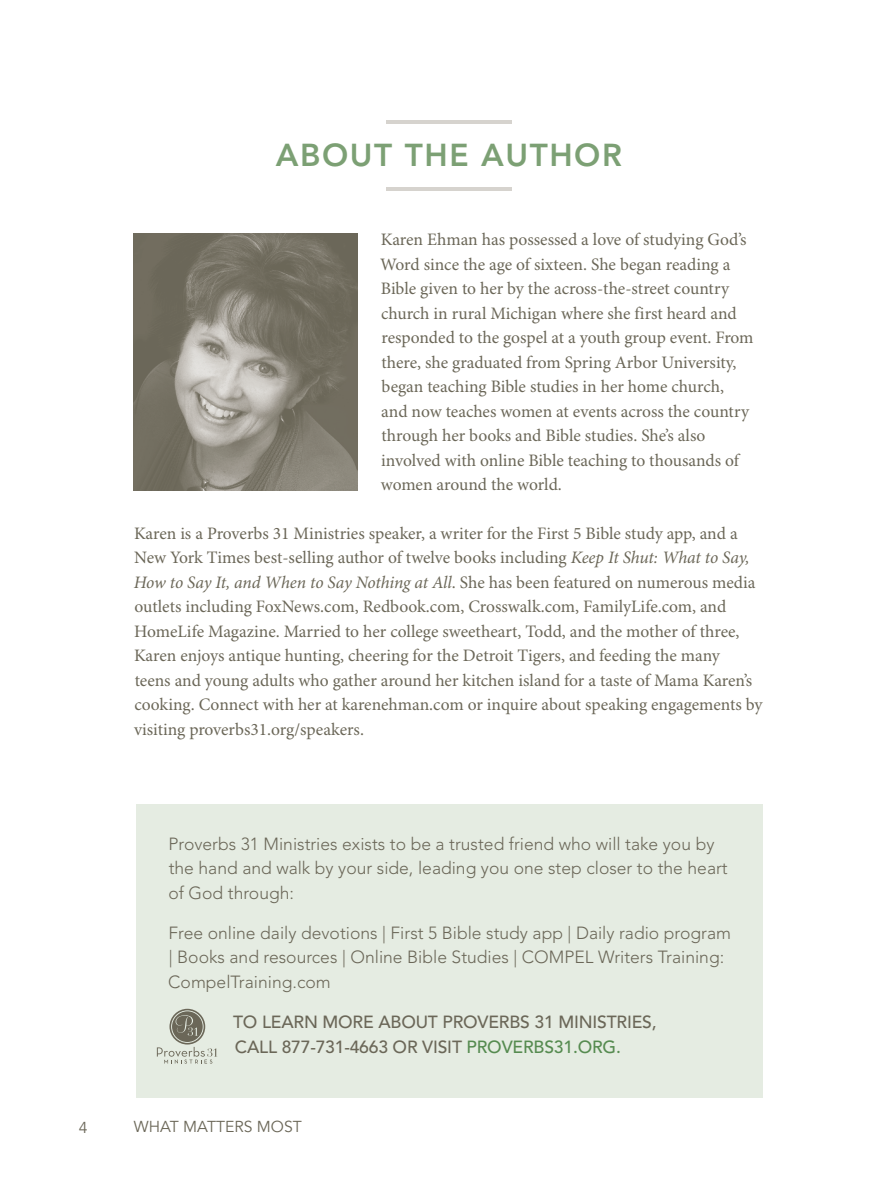
<style>
.page{position:relative;width:882px;height:1197px;background:#fff}
.page>*{position:absolute;margin:0;border:0;box-sizing:border-box;transform-origin:0 0}
.t1{font:800 31.5px "Avenir LT Std";letter-spacing:.05em;color:#7ca074}
.t2{font:17.5px/24.5px "Minion Pro";letter-spacing:-.005em;color:#6b6758}
.t3{font:300 17.5px/24.5px "Avenir LT Std";color:#6b6758}
.t4{font:500 17.5px/24.5px "Avenir LT Std";letter-spacing:-.01em;color:#6b6758}
.t5{font:15.75px "Avenir LT Std";color:#6b6758}
.s1{font-style:italic}
.s2{color:#568b50}
</style>
<div class="page">
<div style="left:136px;top:804px;width:627px;height:293px;background:#e5ece2"></div>
<hr style="left:386px;top:121px;width:126px;height:3px;background:#d6d3ce">
<hr style="left:386px;top:187px;width:126px;height:4px;background:#d6d3ce">
<img style="left:134px;top:233px;width:224px;height:257px">
<svg style="left:157px;top:1009px;width:60px;height:55px"></svg>
<h1 class="t1" style="left:276px;top:137px;width:348px">ABOUT THE AUTHOR</h1>
<p class="t2" style="left:380px;top:228px;width:375px">Karen Ehman has possessed a love of studying God’s Word since the age of sixteen. She began reading a Bible given to her by the across-the-street country church in rural Michigan where she first heard and responded to the gospel at a youth group event. From there, she graduated from Spring Arbor University, began teaching Bible studies in her home church,<br>and now teaches women at events across the country through her books and Bible studies. She’s also involved with online Bible teaching to thousands of women around the world.</p>
<p class="t2" style="left:134px;top:522px;width:630px">Karen is a Proverbs 31 Ministries speaker, a writer for the First 5 Bible study app, and a New York Times best-selling author of twelve books including <span class="s1">Keep It Shut: What to Say, How to Say It, and When to Say Nothing at All</span>. She has been featured on numerous media outlets including FoxNews.com, Redbook.com, Crosswalk.com, FamilyLife.com, and HomeLife Magazine. Married to her college sweetheart, Todd, and the mother of three, Karen enjoys antique hunting, cheering for the Detroit Tigers, and feeding the many<br>teens and young adults who gather around her kitchen island for a taste of Mama Karen’s cooking. Connect with her at karenehman.com or inquire about speaking engagements by visiting proverbs31.org/speakers.</p>
<p class="t3" style="left:168px;top:831px;width:561px">Proverbs 31 Ministries exists to be a trusted friend who will take you by the hand and walk by your side, leading you one step closer to the heart of God through:</p>
<p class="t3" style="left:168px;top:921px;width:564px">Free online daily devotions | First 5 Bible study app | Daily radio program | Books and resources | Online Bible Studies | COMPEL Writers Training:<br>CompelTraining.com</p>
<p class="t4" style="left:233px;top:1010px;width:425px">TO LEARN MORE ABOUT PROVERBS 31 MINISTRIES,<br>CALL 877-731-4663 OR VISIT <span class="s2">PROVERBS31.ORG.</span></p>
<p class="t5" style="left:79px;top:1118px;width:10px">4</p>
<p class="t5" style="left:134px;top:1117px;width:169px">WHAT MATTERS MOST</p>
</div>
